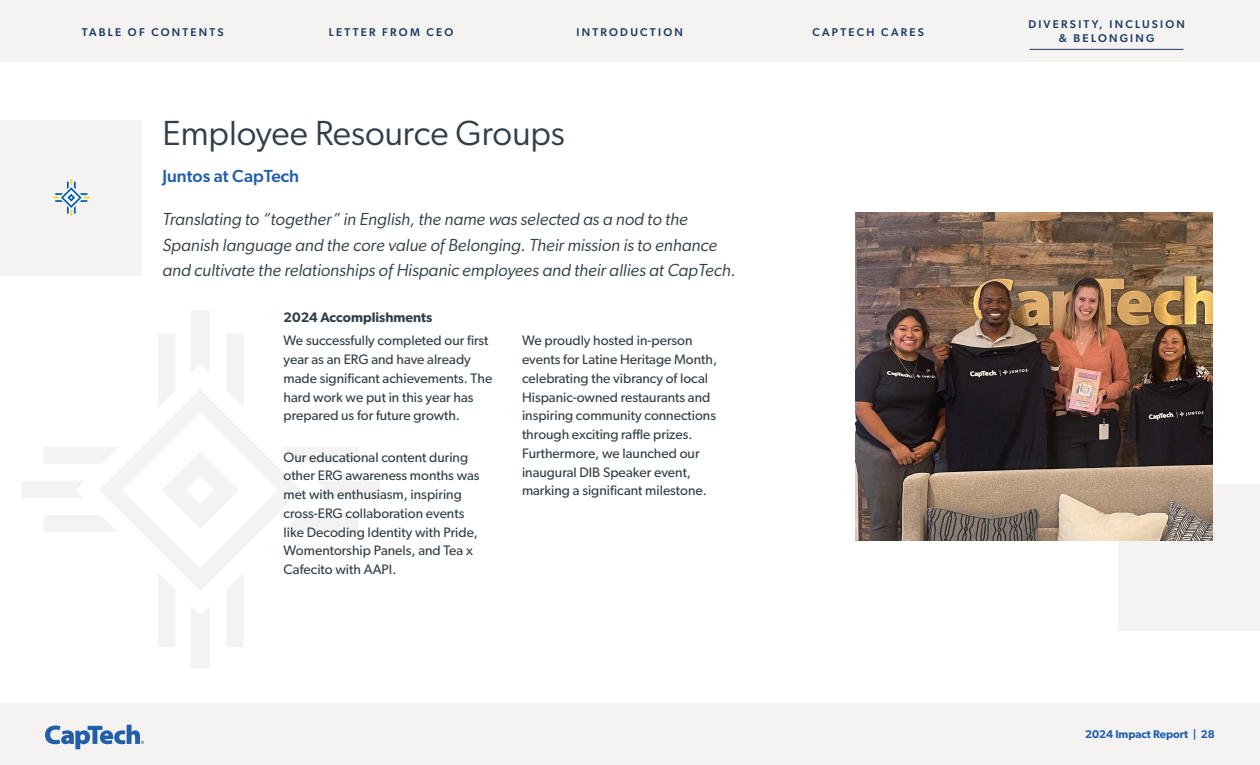
<style>
.page{position:relative;width:1260px;height:765px;background:#fff}
.page>*{position:absolute;margin:0;border:0;box-sizing:border-box;transform-origin:0 0}
.t1{font:35px "Gibson";color:#313e48}
.t2{font:italic 17.5px/25px "Gibson";color:#313e48}
.t3{font:500 17.5px "Gibson";color:#215eac}
.t4{font:13.75px/18.8px "Gibson";color:#313e48}
.t5{font:600 13.75px "Gibson";color:#313e48}
.t6{font:500 11.25px/13.5px "Gibson";letter-spacing:.2em;color:#173963;text-align:center}
.t7{font:600 11.25px "Gibson";color:#215eac}
</style>
<div class="page">
<div style="left:0;top:704px;width:1260px;height:61px;background:#f4f3f2"></div>
<svg style="left:45px;top:725px;width:99px;height:24px"></svg>
<div style="left:0;top:0;width:1260px;height:61px;background:#f4f3f2"></div>
<hr style="left:1030px;top:49px;width:153px;height:1px;background:#173963">
<div style="left:1118px;top:484px;width:142px;height:146px;background:#f4f3f2"></div>
<img style="left:855px;top:213px;width:358px;height:327px">
<svg style="left:22px;top:310px;width:358px;height:358px"></svg>
<svg style="left:99px;top:389px;width:202px;height:202px"></svg>
<div style="left:0;top:120px;width:142px;height:155px;background:#f4f3f2"></div>
<svg style="left:53px;top:179px;width:37px;height:37px"></svg>
<p class="t6" style="left:82px;top:25px;width:143px">TABLE OF CONTENTS</p>
<p class="t6" style="left:329px;top:25px;width:126px">LETTER FROM CEO</p>
<p class="t6" style="left:577px;top:25px;width:108px">INTRODUCTION</p>
<p class="t6" style="left:812px;top:25px;width:113px">CAPTECH CARES</p>
<p class="t6" style="left:1028px;top:17px;width:158px">DIVERSITY, INCLUSION &amp; BELONGING</p>
<h1 class="t1" style="left:162px;top:112px;width:404px">Employee Resource Groups</h1>
<p class="t3" style="left:162px;top:166px;width:138px">Juntos at CapTech</p>
<p class="t2" style="left:162px;top:207px;width:575px">Translating to “together” in English, the name was selected as a nod to the<br>Spanish language and the core value of Belonging. Their mission is to enhance and cultivate the relationships of Hispanic employees and their allies at CapTech.</p>
<p class="t5" style="left:284px;top:309px;width:150px">2024 Accomplishments</p>
<p class="t4" style="left:284px;top:331px;width:210px">We successfully completed our first year as an ERG and have already made significant achievements. The hard work we put in this year has prepared us for future growth.</p>
<p class="t4" style="left:284px;top:447px;width:198px">Our educational content during other ERG awareness months was met with enthusiasm, inspiring cross-ERG collaboration events like Decoding Identity with Pride,<br>Womentorship Panels, and Tea x<br>Cafecito with AAPI.</p>
<p class="t4" style="left:522px;top:331px;width:197px">We proudly hosted in-person events for Latine Heritage Month, celebrating the vibrancy of local<br>Hispanic-owned restaurants and inspiring community connections through exciting raffle prizes.<br>Furthermore, we launched our inaugural DIB Speaker event, marking a significant milestone.</p>
<p class="t7" style="left:1085px;top:727px;width:131px">2024 Impact Report | 28</p>
</div>
